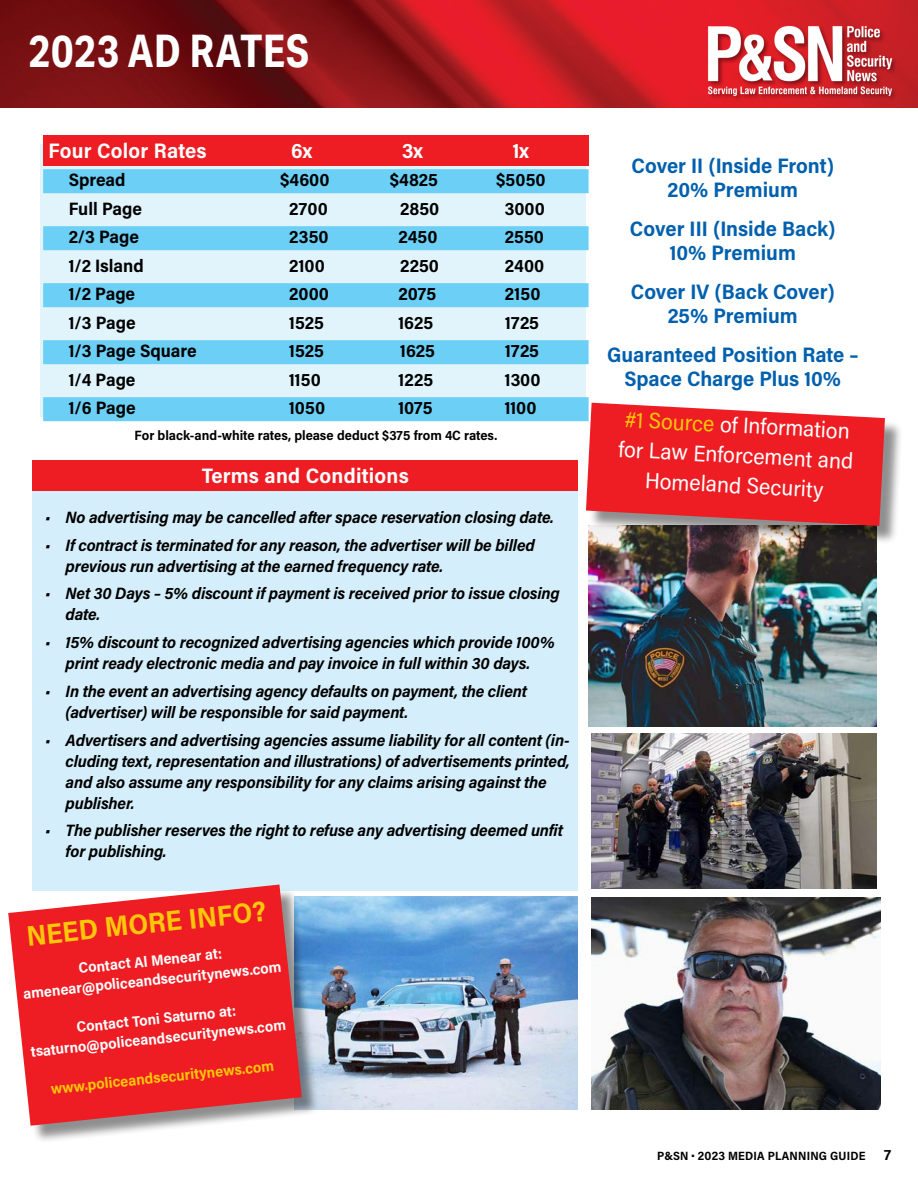
<style>
.page{position:relative;width:918px;height:1188px;background:#fff}
.page>*{position:absolute;margin:0;border:0;box-sizing:border-box;transform-origin:0 0}
.t1{font:700 45px "Aktiv Grotesk Cd";letter-spacing:.01em;color:#fff}
.t2{font:700 28.5px "Acumin Pro Semi Cond";color:#ffc709}
.t3{font:22.5px/30px "Acumin Pro Semi Cond";color:#fff}
.t4{font:700 21px/24px "Acumin Pro Semi Cond";color:#0160ae;text-align:center}
.t5{font:700 21px "Acumin Pro Semi Cond";letter-spacing:.01em;color:#fff}
.t6{font:700 18px "Acumin Pro Semi Cond";color:#000}
.t7{font:700 18px "Acumin Pro Semi Cond";color:#fff}
.t8{font:italic 700 16.5px/21px "Acumin Pro Semi Cond";letter-spacing:-.01em;color:#000}
.t9{font:700 15px/19.5px "Acumin Pro Semi Cond";color:#fff;text-align:center}
.t10{font:700 15px "Acumin Pro Semi Cond";color:#ffc709}
.t11{font:700 13.5px "Acumin Pro Semi Cond";color:#000}
.t12{font:700 12px "Acumin Pro Semi Cond";letter-spacing:.015em;color:#000}
.s1{color:#ffc709}
.s2{font-size:15px}
</style>
<div class="page">
<img style="left:0;top:0;width:918px;height:108px">
<img style="left:699px;top:0;width:203px;height:108px">
<div style="left:33px;top:481px;width:545px;height:410px;background:#d4effb"></div>
<div style="left:41px;top:145px;width:545px;height:272px;background:#e1f4fc"></div>
<div style="left:43px;top:169px;width:546px;height:24px;background:#6bcff6"></div>
<div style="left:43px;top:226px;width:546px;height:24px;background:#6bcff6"></div>
<div style="left:43px;top:283px;width:546px;height:24px;background:#6bcff6"></div>
<div style="left:43px;top:340px;width:546px;height:24px;background:#6bcff6"></div>
<div style="left:43px;top:397px;width:546px;height:24px;background:#6bcff6"></div>
<img style="left:592px;top:734px;width:285px;height:154px">
<img style="left:592px;top:898px;width:288px;height:211px">
<img style="left:320px;top:897px;width:258px;height:212px">
<div style="left:11px;top:887px;width:309px;height:257px;background:#000;opacity:.44"></div>
<svg style="left:8px;top:885px;width:294px;height:241px;background:#e73d43"></svg>
<img style="left:589px;top:544px;width:288px;height:182px">
<div style="left:589px;top:405px;width:315px;height:139px;background:#000;opacity:.44"></div>
<svg style="left:586px;top:403px;width:299px;height:123px;background:#e83439"></svg>
<div style="left:33px;top:460px;width:545px;height:31px;background:#ee1d23"></div>
<div style="left:43px;top:135px;width:546px;height:31px;background:#ee1d23"></div>
<p class="t1" style="left:28px;top:23px;width:283px">2023 AD RATES</p>
<p class="t5" style="left:48px;top:136px;width:160px">Four Color Rates</p>
<p class="t5" style="left:291px;top:136px;width:23px">6x</p>
<p class="t5" style="left:402px;top:136px;width:22px">3x</p>
<p class="t5" style="left:513px;top:136px;width:18px">1x</p>
<p class="t7" style="left:69px;top:141px;width:134px">Four Color Rates</p>
<p class="t7" style="left:293px;top:141px;width:19px">6x</p>
<p class="t7" style="left:402px;top:141px;width:19px">3x</p>
<p class="t7" style="left:509px;top:141px;width:15px">1x</p>
<p class="t6" style="left:69px;top:168px;width:58px">Spread</p>
<p class="t6" style="left:280px;top:168px;width:51px">$4600</p>
<p class="t6" style="left:390px;top:168px;width:50px">$4825</p>
<p class="t6" style="left:496px;top:168px;width:51px">$5050</p>
<p class="t6" style="left:69px;top:196px;width:75px">Full Page</p>
<p class="t6" style="left:289px;top:196px;width:40px">2700</p>
<p class="t6" style="left:400px;top:196px;width:41px">2850</p>
<p class="t6" style="left:505px;top:196px;width:42px">3000</p>
<p class="t6" style="left:69px;top:225px;width:72px">2/3 Page</p>
<p class="t6" style="left:289px;top:225px;width:41px">2350</p>
<p class="t6" style="left:398px;top:225px;width:41px">2450</p>
<p class="t6" style="left:505px;top:225px;width:41px">2550</p>
<p class="t6" style="left:69px;top:253px;width:77px">1/2 Island</p>
<p class="t6" style="left:289px;top:253px;width:37px">2100</p>
<p class="t6" style="left:400px;top:253px;width:40px">2250</p>
<p class="t6" style="left:505px;top:253px;width:41px">2400</p>
<p class="t6" style="left:69px;top:282px;width:68px">1/2 Page</p>
<p class="t6" style="left:289px;top:282px;width:41px">2000</p>
<p class="t6" style="left:398px;top:282px;width:40px">2075</p>
<p class="t6" style="left:505px;top:282px;width:37px">2150</p>
<p class="t6" style="left:69px;top:310px;width:68px">1/3 Page</p>
<p class="t6" style="left:289px;top:310px;width:36px">1525</p>
<p class="t6" style="left:398px;top:310px;width:36px">1625</p>
<p class="t6" style="left:505px;top:310px;width:35px">1725</p>
<p class="t6" style="left:69px;top:339px;width:130px">1/3 Page Square</p>
<p class="t6" style="left:289px;top:339px;width:36px">1525</p>
<p class="t6" style="left:400px;top:339px;width:36px">1625</p>
<p class="t6" style="left:505px;top:339px;width:35px">1725</p>
<p class="t6" style="left:69px;top:367px;width:68px">1/4 Page</p>
<p class="t6" style="left:289px;top:367px;width:33px">1150</p>
<p class="t6" style="left:398px;top:367px;width:36px">1225</p>
<p class="t6" style="left:505px;top:367px;width:37px">1300</p>
<p class="t6" style="left:69px;top:396px;width:69px">1/6 Page</p>
<p class="t6" style="left:289px;top:396px;width:37px">1050</p>
<p class="t6" style="left:398px;top:396px;width:36px">1075</p>
<p class="t6" style="left:505px;top:396px;width:33px">1100</p>
<p class="t11" style="left:135px;top:426px;width:364px">For black-and-white rates, please deduct $375 from 4C rates.</p>
<p class="t4" style="left:632px;top:153px;width:204px">Cover II (Inside Front)</p>
<p class="t4" style="left:668px;top:177px;width:132px">20% Premium</p>
<p class="t4" style="left:630px;top:216px;width:207px">Cover III (Inside Back)</p>
<p class="t4" style="left:670px;top:240px;width:128px">10% Premium</p>
<p class="t4" style="left:631px;top:279px;width:206px">Cover IV (Back Cover)</p>
<p class="t4" style="left:668px;top:303px;width:131px">25% Premium</p>
<p class="t4" style="left:607px;top:342px;width:253px">Guaranteed Position Rate –<br>Space Charge Plus 10%</p>
<p class="t3" style="left:621px;top:403px;width:237px;rotate:3deg"><span class="s1">#1 Source</span> of Information for Law Enforcement and</p>
<p class="t5" style="left:202px;top:461px;width:208px">Terms and Conditions</p>
<p class="t3" style="left:646px;top:464px;width:180px;rotate:3deg">Homeland Security</p>
<p class="t8" style="left:45px;top:506px;width:510px">• No advertising may be cancelled after space reservation closing date.</p>
<p class="t8" style="left:66px;top:534px;width:471px;text-indent:-20px">• If contract is terminated for any reason, the advertiser will be billed previous run advertising at the earned frequency rate.</p>
<p class="t8" style="left:66px;top:582px;width:496px;text-indent:-20px">• Net 30 Days – 5% discount if payment is received prior to issue closing date.</p>
<p class="t8" style="left:45px;top:631px;width:511px;text-align:center">• 15% discount to recognized advertising agencies which provide 100% print ready electronic media and pay invoice in full within 30 days.</p>
<p class="t8" style="left:66px;top:680px;width:463px;text-indent:-20px">• In the event an advertising agency defaults on payment, the client (advertiser) will be responsible for said payment.</p>
<p class="t8" style="left:66px;top:729px;width:506px;text-indent:-20px">• Advertisers and advertising agencies assume liability for all content (in&shy;cluding text, representation and illustrations) of advertisements printed, and also assume any responsibility for any claims arising against the publisher.</p>
<p class="t8" style="left:66px;top:819px;width:499px;text-indent:-20px">• The publisher reserves the right to refuse any advertising deemed unfit for publishing.</p>
<p class="t2" style="left:25px;top:916px;width:242px;rotate:-6deg">NEED MORE INFO?</p>
<p class="t9" style="left:20px;top:964px;width:261px;rotate:-6deg">Contact Al Menear at: amenear@policeandsecuritynews.com</p>
<p class="t9" style="left:28px;top:1022px;width:258px;rotate:-6deg">Contact Toni Saturno at: tsaturno@policeandsecuritynews.com</p>
<p class="t10" style="left:50px;top:1078px;width:226px;rotate:-6deg">www.policeandsecuritynews.com</p>
<p class="t12" style="left:657px;top:1147px;width:235px">P&amp;SN • 2023 MEDIA PLANNING GUIDE <span class="s2">7</span></p>
</div>
